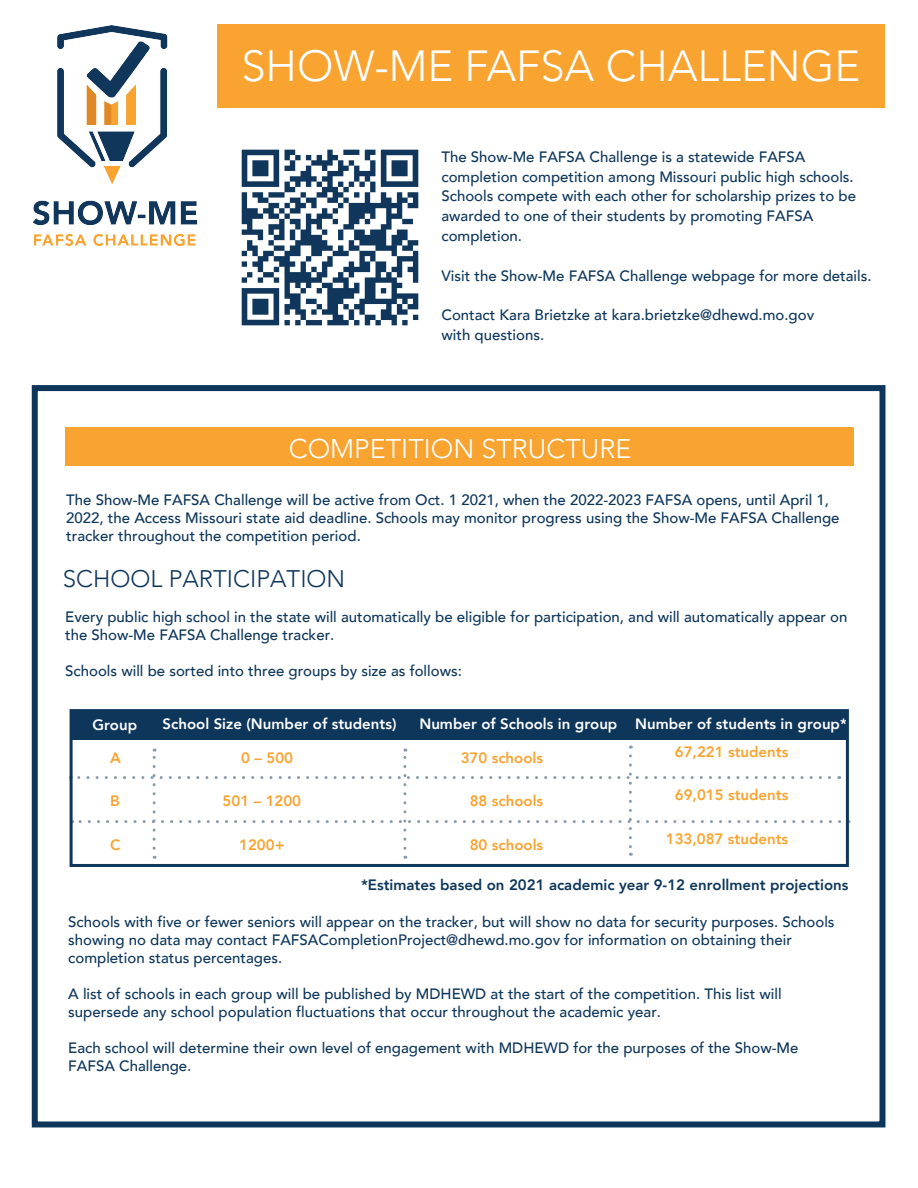
<style>
.page{position:relative;width:918px;height:1188px;background:#fff}
.page>*{position:absolute;margin:0;border:0;box-sizing:border-box;transform-origin:0 0}
.t1{font:300 43.5px "Avenir";color:#fff}
.t2{font:300 27px "Avenir";color:#fff}
.t3{font:300 24px "Avenir";color:#0f365b}
.t4{font:500 15px/18px "Avenir";color:#0e365b}
.t5{font:800 15px "Avenir";color:#f9a330}
.t6{font:800 15px "Avenir";color:#fff}
.t7{font:800 15px "Avenir";color:#0e365b}
</style>
<div class="page">
<img style="left:33px;top:25px;width:165px;height:221px">
<div style="left:217px;top:25px;width:668px;height:83px;background:#f9a330"></div>
<div style="left:66px;top:427px;width:788px;height:39px;background:#f9a330"></div>
<div style="left:32px;top:385px;width:853px;height:742px;border:6px solid #0e365b"></div>
<div style="left:72px;top:711px;width:775px;height:29px;background:#0e365b"></div>
<div style="left:70px;top:709px;width:779px;height:158px;border:3px solid #0e365b"></div>
<svg style="left:79px;top:746px;width:770px;height:113px"></svg>
<img style="left:241px;top:149px;width:178px;height:177px">
<h1 class="t1" style="left:241px;top:40px;width:620px">SHOW-ME FAFSA CHALLENGE</h1>
<p class="t4" style="left:441px;top:146px;width:416px;line-height:19.8px">The Show-Me FAFSA Challenge is a statewide FAFSA completion competition among Missouri public high schools.<br>Schools compete with each other for scholarship prizes to be awarded to one of their students by promoting FAFSA completion.</p>
<p class="t4" style="left:441px;top:266px;width:432px">Visit the Show-Me FAFSA Challenge webpage for more details.</p>
<p class="t4" style="left:441px;top:304px;width:374px;line-height:19.8px">Contact Kara Brietzke at kara.brietzke@dhewd.mo.gov with questions.</p>
<h2 class="t2" style="left:289px;top:432px;width:344px">COMPETITION STRUCTURE</h2>
<p class="t4" style="left:66px;top:490px;width:775px">The Show-Me FAFSA Challenge will be active from Oct. 1 2021, when the 2022-2023 FAFSA opens, until April 1,<br>2022, the Access Missouri state aid deadline. Schools may monitor progress using the Show-Me FAFSA Challenge tracker throughout the competition period.</p>
<h3 class="t3" style="left:63px;top:565px;width:284px">SCHOOL PARTICIPATION</h3>
<p class="t4" style="left:65px;top:607px;width:784px">Every public high school in the state will automatically be eligible for participation, and will automatically appear on the Show-Me FAFSA Challenge tracker.</p>
<p class="t4" style="left:65px;top:661px;width:398px">Schools will be sorted into three groups by size as follows:</p>
<p class="t6" style="left:92px;top:713px;width:46px">Group</p>
<p class="t6" style="left:163px;top:712px;width:235px">School Size (Number of students)</p>
<p class="t6" style="left:419px;top:712px;width:429px">Number of Schools in group Number of students in group*</p>
<p class="t5" style="left:110px;top:746px;width:12px">A</p>
<p class="t5" style="left:110px;top:789px;width:11px">B</p>
<p class="t5" style="left:110px;top:833px;width:12px">C</p>
<p class="t5" style="left:675px;top:740px;width:115px">67,221 students</p>
<p class="t5" style="left:675px;top:783px;width:115px">69,015 students</p>
<p class="t5" style="left:666px;top:827px;width:124px">133,087 students</p>
<p class="t7" style="left:361px;top:873px;width:489px">*Estimates based on 2021 academic year 9-12 enrollment projections</p>
<p class="t4" style="left:68px;top:912px;width:768px">Schools with five or fewer seniors will appear on the tracker, but will show no data for security purposes. Schools showing no data may contact FAFSACompletionProject@dhewd.mo.gov for information on obtaining their completion status percentages.</p>
<p class="t4" style="left:68px;top:984px;width:715px">A list of schools in each group will be published by MDHEWD at the start of the competition. This list will supersede any school population fluctuations that occur throughout the academic year.</p>
<p class="t4" style="left:68px;top:1038px;width:732px">Each school will determine their own level of engagement with MDHEWD for the purposes of the Show-Me<br>FAFSA Challenge.</p>
<p class="t5" style="left:461px;top:746px;width:84px">370 schools</p>
<p class="t5" style="left:470px;top:789px;width:75px">88 schools</p>
<p class="t5" style="left:470px;top:833px;width:75px">80 schools</p>
<p class="t5" style="left:241px;top:746px;width:53px">0 – 500</p>
<p class="t5" style="left:223px;top:789px;width:80px">501 – 1200</p>
<p class="t5" style="left:239px;top:833px;width:47px">1200+</p>
</div>
